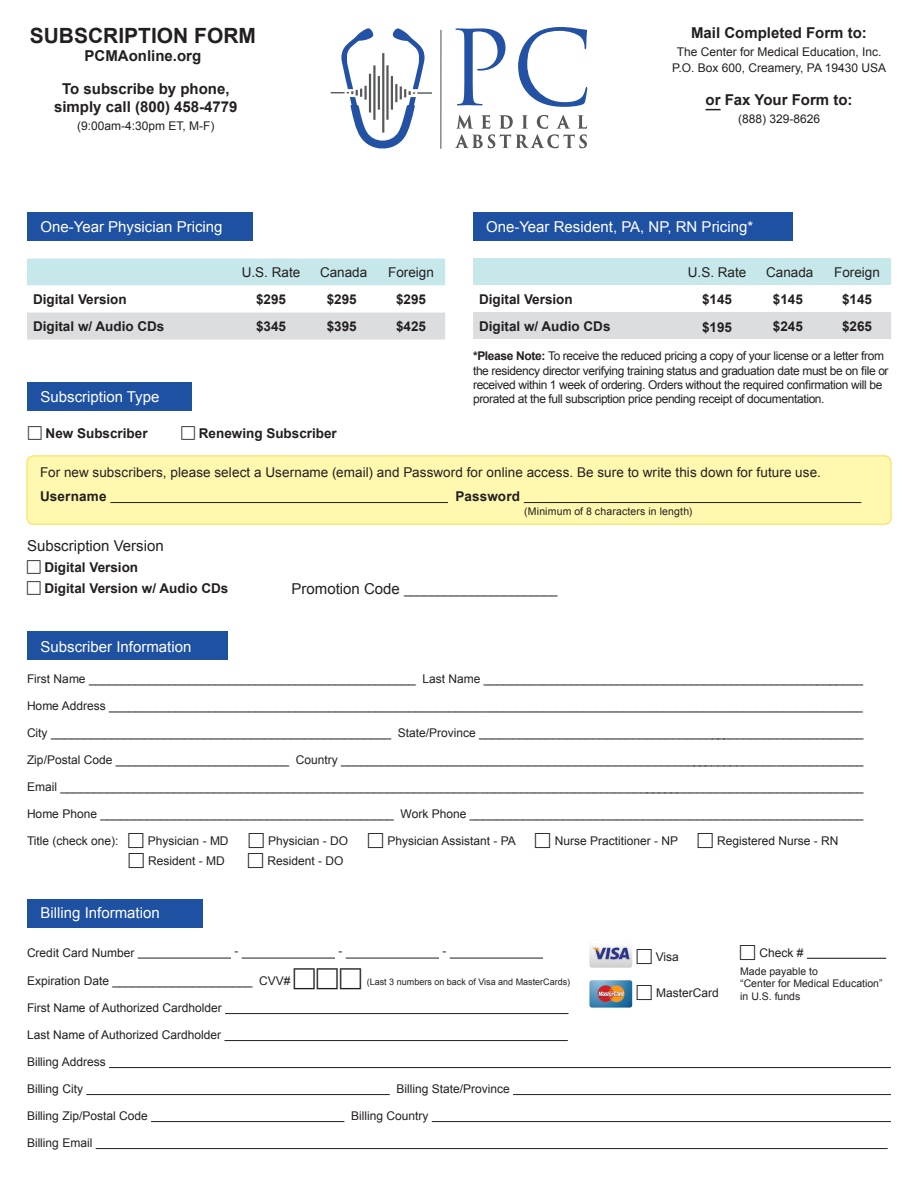
<style>
.page{position:relative;width:918px;height:1188px;background:#fff}
.page>*{position:absolute;margin:0;border:0;box-sizing:border-box;transform-origin:0 0}
.t1{font:700 21px "Arial";color:#231f20}
.t2{font:15px "Arial";color:#fff}
.t3{font:700 15px "Arial";color:#231f20}
.t4{font:15px "Arial";color:#231f20}
.t5{font:700 13.5px "Arial";color:#231f20}
.t6{font:13.5px "Arial";letter-spacing:.005em;color:#231f20}
.t7{font:12px "Arial";color:#231f20}
.t8{font:12px/14.4px "Arial";letter-spacing:-.03em;color:#231f20}
.t9{font:10.5px/12.6px "Arial";color:#231f20}
.t10{font:9px "Arial";color:#231f20}
.s1{font-weight:700}
.s2{font-size:15px}
</style>
<div class="page">
<hr style="left:138px;top:958px;width:93px;height:1px;background:#231f20">
<hr style="left:242px;top:958px;width:93px;height:1px;background:#231f20">
<hr style="left:346px;top:958px;width:93px;height:1px;background:#231f20">
<hr style="left:450px;top:958px;width:93px;height:1px;background:#231f20">
<hr style="left:225px;top:1013px;width:343px;height:1px;background:#231f20">
<hr style="left:224px;top:1040px;width:344px;height:1px;background:#231f20">
<hr style="left:109px;top:1067px;width:782px;height:1px;background:#231f20">
<hr style="left:86px;top:1094px;width:304px;height:1px;background:#231f20">
<hr style="left:513px;top:1094px;width:378px;height:1px;background:#231f20">
<hr style="left:151px;top:1121px;width:193px;height:1px;background:#231f20">
<hr style="left:432px;top:1121px;width:459px;height:1px;background:#231f20">
<hr style="left:96px;top:1148px;width:792px;height:1px;background:#231f20">
<div style="left:27px;top:899px;width:175px;height:29px;background:#1f51a3"></div>
<img style="left:589px;top:980px;width:44px;height:28px">
<img style="left:589px;top:946px;width:44px;height:22px">
<hr style="left:807px;top:958px;width:79px;height:1px;background:#231f20">
<svg style="left:706px;top:109px;width:15px;height:1px"></svg>
<div style="left:27px;top:212px;width:226px;height:29px;background:#1f51a3"></div>
<div style="left:27px;top:382px;width:164px;height:29px;background:#1f51a3"></div>
<svg style="left:331px;top:28px;width:101px;height:121px"></svg>
<hr style="left:440px;top:30px;width:1px;height:119px;background:#57585a">
<svg style="left:455px;top:28px;width:50px;height:77px"></svg>
<svg style="left:518px;top:27px;width:69px;height:80px"></svg>
<svg style="left:455px;top:115px;width:132px;height:33px"></svg>
<div style="left:473px;top:212px;width:320px;height:29px;background:#1f51a3"></div>
<svg style="left:27px;top:259px;width:418px;height:81px"></svg>
<svg style="left:473px;top:258px;width:418px;height:81px"></svg>
<div style="left:27px;top:456px;width:864px;height:68px;background:#fff8ae;border-radius:7px"></div>
<div style="left:26px;top:455px;width:866px;height:70px;border:2px solid #fce47d;border-radius:7px"></div>
<hr style="left:110px;top:502px;width:338px;height:1px;background:#231f20">
<hr style="left:524px;top:502px;width:337px;height:1px;background:#231f20">
<div style="left:27px;top:632px;width:201px;height:28px;background:#1f51a3"></div>
<p class="t1" style="left:30px;top:22px;width:228px">SUBSCRIPTION FORM</p>
<p class="t3" style="left:85px;top:46px;width:118px">PCMAonline.org</p>
<p class="t3" style="left:62px;top:79px;width:169px">To subscribe by phone,</p>
<p class="t3" style="left:54px;top:97px;width:185px">simply call (800) 458-4779</p>
<p class="t7" style="left:77px;top:118px;width:139px">(9:00am-4:30pm ET, M-F)</p>
<p class="t3" style="left:691px;top:23px;width:177px">Mail Completed Form to:</p>
<p class="t7" style="left:677px;top:44px;width:206px">The Center for Medical Education, Inc.</p>
<p class="t7" style="left:672px;top:60px;width:216px">P.O. Box 600, Creamery, PA 19430 USA</p>
<p class="t3" style="left:706px;top:90px;width:148px">or Fax Your Form to:</p>
<p class="t7" style="left:738px;top:111px;width:84px">(888) 329-8626</p>
<p class="t2" style="left:40px;top:217px;width:184px">One-Year Physician Pricing</p>
<p class="t2" style="left:486px;top:216px;width:269px">One-Year Resident, PA, NP, RN Pricing*</p>
<p class="t6" style="left:242px;top:264px;width:60px">U.S. Rate</p>
<p class="t6" style="left:320px;top:264px;width:49px">Canada</p>
<p class="t6" style="left:388px;top:264px;width:47px">Foreign</p>
<p class="t6" style="left:688px;top:263px;width:60px">U.S. Rate</p>
<p class="t6" style="left:766px;top:263px;width:49px">Canada</p>
<p class="t6" style="left:834px;top:263px;width:47px">Foreign</p>
<p class="t5" style="left:33px;top:291px;width:95px">Digital Version</p>
<p class="t5" style="left:256px;top:291px;width:32px">$295</p>
<p class="t5" style="left:327px;top:291px;width:32px">$295</p>
<p class="t5" style="left:396px;top:291px;width:32px">$295</p>
<p class="t5" style="left:33px;top:318px;width:133px">Digital w/ Audio CDs</p>
<p class="t5" style="left:256px;top:318px;width:32px">$345</p>
<p class="t5" style="left:327px;top:318px;width:32px">$395</p>
<p class="t5" style="left:396px;top:318px;width:32px">$425</p>
<p class="t5" style="left:479px;top:290px;width:95px">Digital Version</p>
<p class="t5" style="left:702px;top:290px;width:32px">$145</p>
<p class="t5" style="left:773px;top:290px;width:32px">$145</p>
<p class="t5" style="left:842px;top:290px;width:32px">$145</p>
<p class="t5" style="left:479px;top:317px;width:133px">Digital w/ Audio CDs</p>
<p class="t5" style="left:702px;top:319px;width:32px">$195</p>
<p class="t5" style="left:773px;top:317px;width:32px">$245</p>
<p class="t5" style="left:842px;top:317px;width:32px">$265</p>
<p class="t8" style="left:473px;top:349px;width:417px"><span class="s1">*Please Note:</span> To receive the reduced pricing a copy of your license or a letter from the residency director verifying training status and graduation date must be on file or received within 1 week of ordering. Orders without the required confirmation will be</p>
<p class="t2" style="left:40px;top:387px;width:120px">Subscription Type</p>
<p class="t8" style="left:473px;top:392px;width:353px">prorated at the full subscription price pending receipt of documentation.</p>
<p class="t5" style="left:46px;top:424px;width:104px">New Subscriber</p>
<p class="t5" style="left:199px;top:424px;width:140px">Renewing Subscriber</p>
<p class="t6" style="left:40px;top:464px;width:782px">For new subscribers, please select a Username (email) and Password for online access. Be sure to write this down for future use.</p>
<p class="t5" style="left:40px;top:487px;width:68px">Username</p>
<p class="t5" style="left:455px;top:487px;width:66px">Password</p>
<p class="t9" style="left:524px;top:505px;width:170px">(Minimum of 8 characters in length)</p>
<p class="t4" style="left:27px;top:535px;width:138px">Subscription Version</p>
<p class="t5" style="left:44px;top:558px;width:95px">Digital Version</p>
<p class="t5" style="left:44px;top:579px;width:186px">Digital Version w/ Audio CDs</p>
<p class="t7" style="left:292px;top:582px;width:268px"><span class="s2">Promotion Code</span> _______________________</p>
<p class="t2" style="left:40px;top:636px;width:152px">Subscriber Information</p>
<p class="t7" style="left:27px;top:671px;width:838px">First Name _________________________________________________ Last Name _________________________________________________________</p>
<p class="t7" style="left:27px;top:698px;width:837px">Home Address _________________________________________________________________________________________________________________</p>
<p class="t7" style="left:27px;top:725px;width:838px">City ___________________________________________________ State/Province __________________________________________________________</p>
<p class="t7" style="left:27px;top:752px;width:838px">Zip/Postal Code __________________________ Country _______________________________________________________________________________</p>
<p class="t7" style="left:27px;top:779px;width:838px">Email _________________________________________________________________________________________________________________________</p>
<p class="t7" style="left:27px;top:806px;width:838px">Home Phone ____________________________________________ Work Phone ___________________________________________________________</p>
<p class="t7" style="left:27px;top:833px;width:93px">Title (check one):</p>
<p class="t7" style="left:148px;top:833px;width:82px">Physician - MD</p>
<p class="t7" style="left:268px;top:833px;width:82px">Physician - DO</p>
<p class="t7" style="left:387px;top:833px;width:130px">Physician Assistant - PA</p>
<p class="t7" style="left:555px;top:833px;width:125px">Nurse Practitioner - NP</p>
<p class="t7" style="left:717px;top:833px;width:123px">Registered Nurse - RN</p>
<p class="t7" style="left:148px;top:853px;width:78px">Resident - MD</p>
<p class="t7" style="left:268px;top:853px;width:78px">Resident - DO</p>
<p class="t2" style="left:40px;top:903px;width:121px">Billing Information</p>
<p class="t7" style="left:27px;top:945px;width:109px">Credit Card Number</p>
<p class="t7" style="left:234px;top:943px;width:5px">-</p>
<p class="t7" style="left:338px;top:943px;width:5px">-</p>
<p class="t7" style="left:442px;top:943px;width:5px">-</p>
<p class="t7" style="left:27px;top:973px;width:265px">Expiration Date _____________________ CVV#</p>
<p class="t10" style="left:367px;top:976px;width:205px">(Last 3 numbers on back of Visa and MasterCards)</p>
<p class="t7" style="left:27px;top:1000px;width:196px">First Name of Authorized Cardholder</p>
<p class="t7" style="left:27px;top:1027px;width:196px">Last Name of Authorized Cardholder</p>
<p class="t7" style="left:27px;top:1054px;width:80px">Billing Address</p>
<p class="t7" style="left:27px;top:1081px;width:58px">Billing City</p>
<p class="t7" style="left:396px;top:1081px;width:115px">Billing State/Province</p>
<p class="t7" style="left:27px;top:1108px;width:122px">Billing Zip/Postal Code</p>
<p class="t7" style="left:351px;top:1108px;width:79px">Billing Country</p>
<p class="t7" style="left:27px;top:1135px;width:67px">Billing Email</p>
<p class="t7" style="left:656px;top:949px;width:25px">Visa</p>
<p class="t7" style="left:656px;top:985px;width:64px">MasterCard</p>
<p class="t7" style="left:760px;top:945px;width:46px">Check #</p>
<p class="t9" style="left:740px;top:965px;width:79px">Made payable to</p>
<p class="t9" style="left:740px;top:977px;width:144px">“Center for Medical Education” in U.S. funds</p>
</div>
